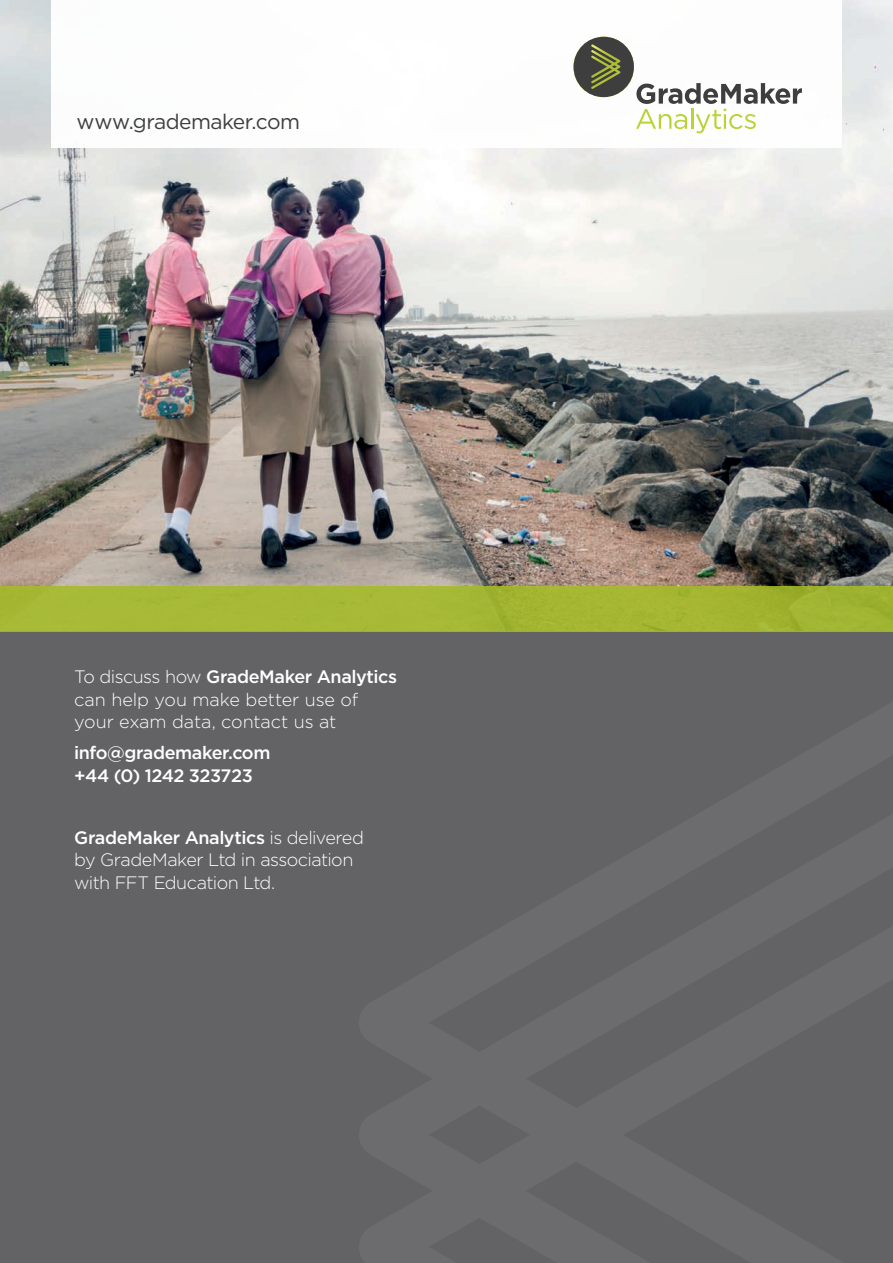
<style>
.page{position:relative;width:893px;height:1263px;background:#fff}
.page>*{position:absolute;margin:0;border:0;box-sizing:border-box;transform-origin:0 0}
.t1{font:21px "Gotham";letter-spacing:-.025em;color:#3e3e3f}
.Contact_info{font:300 18px/22.5px "Gotham";letter-spacing:-.005em;color:#fff}
.Contact_info-2{font:300 18px/22.5px "Gotham";letter-spacing:-.025em;color:#fff}
.Contact_info-3{font:500 18px/22.5px "Gotham";letter-spacing:-.025em;color:#fff}
.s1{font-weight:500}
</style>
<div class="page">
<img style="left:0;top:0;width:893px;height:586px">
<div style="left:0;top:631px;width:893px;height:632px;background:#636366"></div>
<div style="left:0;top:586px;width:893px;height:45px;background:#a6b835"></div>
<div style="left:51px;top:0;width:791px;height:148px;background:#fff"></div>
<svg style="left:574px;top:37px;width:228px;height:96px"></svg>
<p class="t1" style="left:77px;top:110px;width:225px">www.grademaker.com</p>
<p class="Contact_info" style="left:74px;top:665px;width:324px">To discuss how <span class="s1">GradeMaker Analytics </span>can help you make better use of your exam data, contact us at</p>
<p class="Contact_info-3" style="left:74px;top:741px;width:198px">info@grademaker.com +44 (0) 1242 323723</p>
<p class="Contact_info-2" style="left:74px;top:826px;width:291px"><span class="s1">GradeMaker Analytics</span> is delivered by GradeMaker Ltd in association with FFT Education Ltd.</p>
</div>
